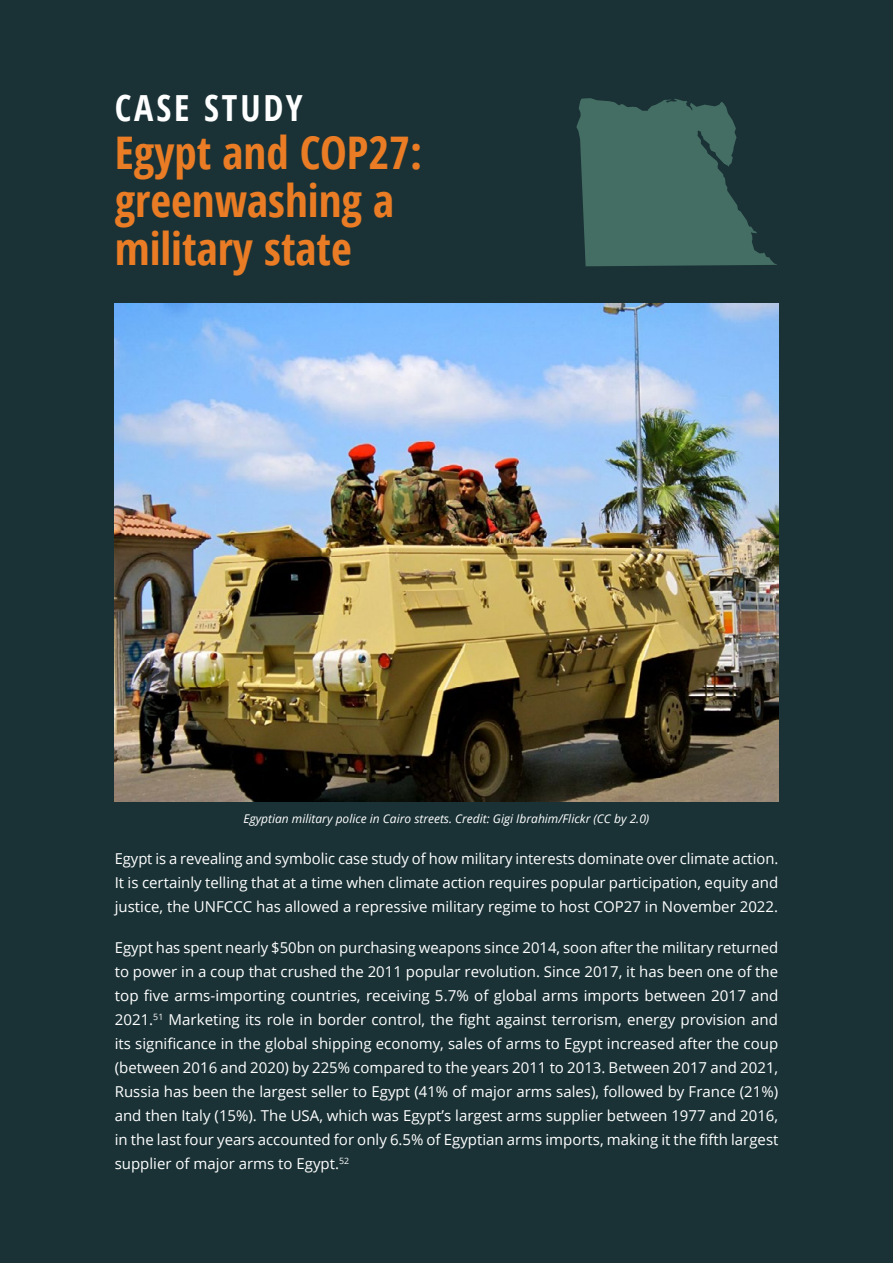
<style>
.page{position:relative;width:893px;height:1263px;background:#1a3236}
.page>*{position:absolute;margin:0;border:0;box-sizing:border-box;transform-origin:0 0}
.t1{font:700 condensed 45px/48px "Open Sans";color:#e97c24}
.t2{font:700 condensed 36px "Open Sans";letter-spacing:.08em;color:#fff}
.t3{font:15px/24px "Open Sans";color:#fff;text-align:justify}
.t4{font:italic 12px "Open Sans";color:#fff}
</style>
<div class="page">
<img style="left:115px;top:304px;width:663px;height:497px">
<svg style="left:576px;top:98px;width:201px;height:168px"></svg>
<h2 class="t2" style="left:115px;top:83px;width:189px">CASE STUDY</h2>
<h1 class="t1" style="left:115px;top:128px;width:309px">Egypt and COP27: greenwashing a military state</h1>
<p class="t4" style="left:244px;top:810px;width:407px">Egyptian military police in Cairo streets. Credit: Gigi Ibrahim/Flickr (CC by 2.0)</p>
<p class="t3" style="left:115px;top:846px;width:665px">Egypt is a revealing and symbolic case study of how military interests dominate over climate action.<br>It is certainly telling that at a time when climate action requires popular participation, equity and justice, the UNFCCC has allowed a repressive military regime to host COP27 in November 2022.</p>
<p class="t3" style="left:115px;top:935px;width:665px">Egypt has spent nearly $50bn on purchasing weapons since 2014, soon after the military returned to power in a coup that crushed the 2011 popular revolution. Since 2017, it has been one of the top five arms-importing countries, receiving 5.7% of global arms imports between 2017 and 2021.<sup>51</sup> Marketing its role in border control, the fight against terrorism, energy provision and its significance in the global shipping economy, sales of arms to Egypt increased after the coup (between 2016 and 2020) by 225% compared to the years 2011 to 2013. Between 2017 and 2021, Russia has been the largest seller to Egypt (41% of major arms sales), followed by France (21%) and then Italy (15%). The USA, which was Egypt’s largest arms supplier between 1977 and 2016, in the last four years accounted for only 6.5% of Egyptian arms imports, making it the fifth largest supplier of major arms to Egypt.<sup>52</sup></p>
</div>
